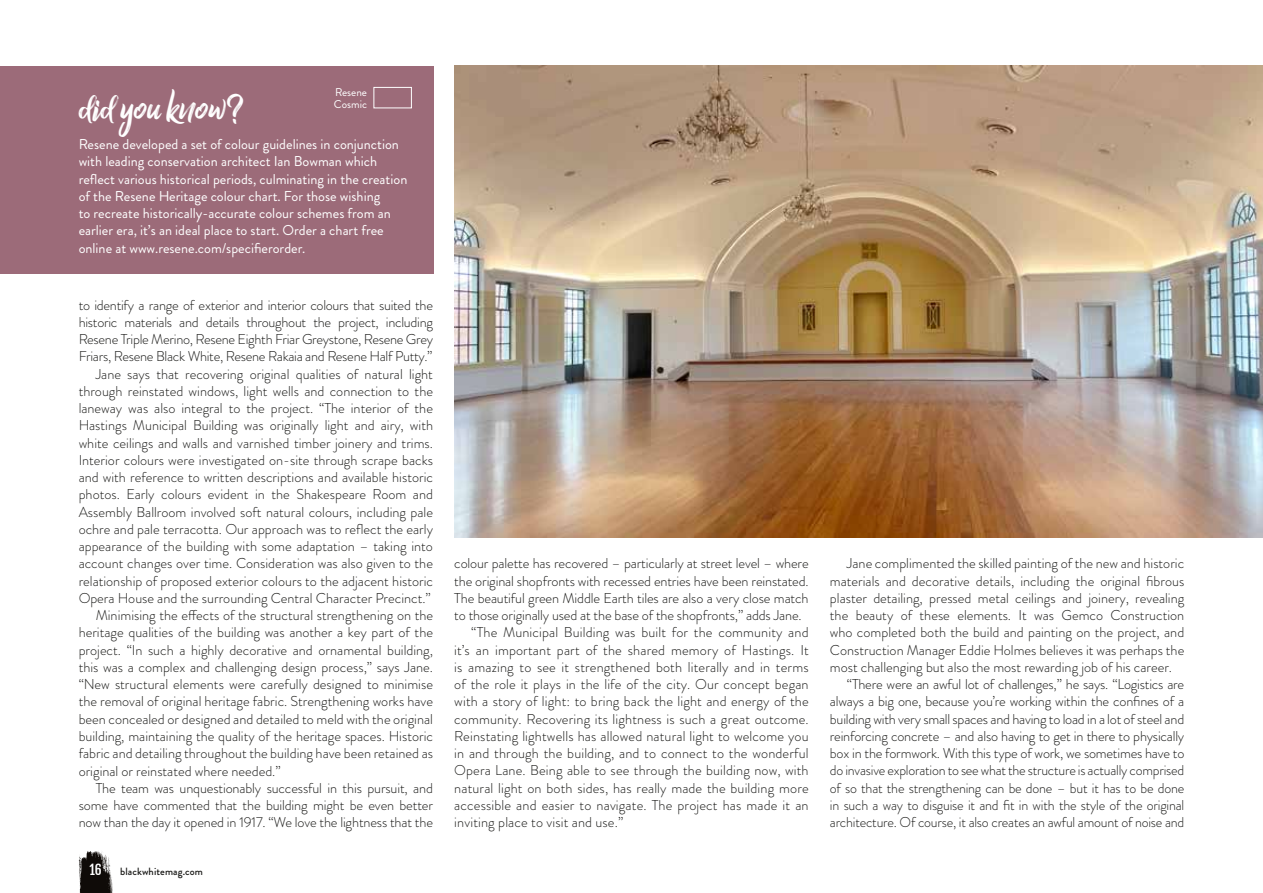
<style>
.page{position:relative;width:1263px;height:893px;background:#fff}
.page>*{position:absolute;margin:0;border:0;box-sizing:border-box;transform-origin:0 0}
.t1{font:42px "Billy Ohio";color:#fff}
.t2{font:300 14.25px "Brandon Grotesque";color:#1a1a18}
.t3{font:14.25px/17.2px "Brandon Grotesque";color:#fff}
.t4{font:300 14.25px "Brandon Grotesque";letter-spacing:-.02em;color:#1a1a18}
.t5{font:13.5px "Fjalla One";color:#fff}
.t6{font:11.25px/12.8px "Brandon Grotesque";color:#fff}
.t7{font:500 10.5px "Brandon Grotesque";letter-spacing:.01em;color:#1a1a18}
.s1{font-family:"Billy Ohio Dua"}
</style>
<div class="page">
<div style="left:0;top:66px;width:433px;height:208px;background:#9c6b79"></div>
<div style="left:373px;top:87px;width:39px;height:21px;border:1px solid #fff"></div>
<img style="left:454px;top:66px;width:809px;height:471px">
<svg style="left:79px;top:851px;width:34px;height:42px"></svg>
<p class="t6" style="left:334px;top:85px;width:35px">Resene<br>Cosmic</p>
<h1 class="t1" style="left:79px;top:81px;width:165px">did you know<span class="s1">?</span></h1>
<p class="t3" style="left:79px;top:136px;width:330px">Resene developed a set of colour guidelines in conjunction with leading conservation architect Ian Bowman which reflect various historical periods, culminating in the creation of the Resene Heritage colour chart. For those wishing<br>to recreate historically-accurate colour schemes from an earlier era, it’s an ideal place to start. Order a chart free online at www.resene.com/specifierorder.</p>
<p class="t4" style="left:79px;top:295px;width:356px">to identify a range of exterior and interior colours that suited the</p>
<p class="t4" style="left:79px;top:312px;width:356px">historic materials and details throughout the project, including</p>
<p class="t4" style="left:79px;top:329px;width:356px">Resene Triple Merino, Resene Eighth Friar Greystone, Resene Grey</p>
<p class="t4" style="left:79px;top:347px;width:355px">Friars, Resene Black White, Resene Rakaia and Resene Half Putty.”</p>
<p class="t2" style="left:96px;top:364px;width:339px">Jane says that recovering original qualities of natural light</p>
<p class="t2" style="left:79px;top:381px;width:356px">through reinstated windows, light wells and connection to the</p>
<p class="t2" style="left:79px;top:398px;width:356px">laneway was also integral to the project. “The interior of the</p>
<p class="t2" style="left:79px;top:416px;width:356px">Hastings Municipal Building was originally light and airy, with</p>
<p class="t2" style="left:79px;top:433px;width:356px">white ceilings and walls and varnished timber joinery and trims.</p>
<p class="t2" style="left:79px;top:450px;width:356px">Interior colours were investigated on-site through scrape backs</p>
<p class="t2" style="left:79px;top:467px;width:356px">and with reference to written descriptions and available historic</p>
<p class="t2" style="left:79px;top:485px;width:356px">photos. Early colours evident in the Shakespeare Room and</p>
<p class="t2" style="left:79px;top:502px;width:356px">Assembly Ballroom involved soft natural colours, including pale</p>
<p class="t2" style="left:79px;top:519px;width:356px">ochre and pale terracotta. Our approach was to reflect the early</p>
<p class="t2" style="left:79px;top:536px;width:356px">appearance of the building with some adaptation – taking into</p>
<p class="t2" style="left:79px;top:554px;width:356px">account changes over time. Consideration was also given to the</p>
<p class="t2" style="left:79px;top:571px;width:356px">relationship of proposed exterior colours to the adjacent historic</p>
<p class="t2" style="left:79px;top:588px;width:354px">Opera House and the surrounding Central Character Precinct.”</p>
<p class="t2" style="left:96px;top:605px;width:339px">Minimising the effects of the structural strengthening on the</p>
<p class="t2" style="left:79px;top:623px;width:356px">heritage qualities of the building was another a key part of the</p>
<p class="t2" style="left:79px;top:640px;width:356px">project. “In such a highly decorative and ornamental building,</p>
<p class="t2" style="left:79px;top:657px;width:356px">this was a complex and challenging design process,” says Jane.</p>
<p class="t2" style="left:79px;top:675px;width:356px">“New structural elements were carefully designed to minimise</p>
<p class="t2" style="left:79px;top:692px;width:356px">the removal of original heritage fabric. Strengthening works have</p>
<p class="t2" style="left:79px;top:709px;width:356px">been concealed or designed and detailed to meld with the original</p>
<p class="t2" style="left:79px;top:726px;width:356px">building, maintaining the quality of the heritage spaces. Historic</p>
<p class="t2" style="left:79px;top:744px;width:356px">fabric and detailing throughout the building have been retained as</p>
<p class="t2" style="left:79px;top:761px;width:204px">original or reinstated where needed.”</p>
<p class="t2" style="left:96px;top:778px;width:339px">The team was unquestionably successful in this pursuit, and</p>
<p class="t2" style="left:79px;top:795px;width:356px">some have commented that the building might be even better</p>
<p class="t2" style="left:79px;top:813px;width:356px">now than the day it opened in 1917. “We love the lightness that the</p>
<p class="t5" style="left:89px;top:861px;width:14px">16</p>
<p class="t7" style="left:120px;top:864px;width:84px">blackwhitemag.com</p>
<p class="t2" style="left:454px;top:554px;width:356px">colour palette has recovered – particularly at street level – where</p>
<p class="t2" style="left:454px;top:571px;width:356px">the original shopfronts with recessed entries have been reinstated.</p>
<p class="t2" style="left:454px;top:588px;width:356px">The beautiful green Middle Earth tiles are also a very close match</p>
<p class="t2" style="left:454px;top:605px;width:349px">to those originally used at the base of the shopfronts,” adds Jane.</p>
<p class="t2" style="left:471px;top:623px;width:339px">“The Municipal Building was built for the community and</p>
<p class="t2" style="left:454px;top:640px;width:356px">it’s an important part of the shared memory of Hastings. It</p>
<p class="t2" style="left:454px;top:657px;width:356px">is amazing to see it strengthened both literally and in terms</p>
<p class="t2" style="left:454px;top:674px;width:356px">of the role it plays in the life of the city. Our concept began</p>
<p class="t2" style="left:454px;top:692px;width:356px">with a story of light: to bring back the light and energy of the</p>
<p class="t2" style="left:454px;top:709px;width:356px">community. Recovering its lightness is such a great outcome.</p>
<p class="t2" style="left:454px;top:726px;width:356px">Reinstating lightwells has allowed natural light to welcome you</p>
<p class="t2" style="left:454px;top:743px;width:356px">in and through the building, and to connect to the wonderful</p>
<p class="t2" style="left:454px;top:761px;width:356px">Opera Lane. Being able to see through the building now, with</p>
<p class="t2" style="left:454px;top:778px;width:356px">natural light on both sides, has really made the building more</p>
<p class="t2" style="left:454px;top:795px;width:356px">accessible and easier to navigate. The project has made it an</p>
<p class="t2" style="left:454px;top:812px;width:171px">inviting place to visit and use.”</p>
<p class="t2" style="left:847px;top:554px;width:339px">Jane complimented the skilled painting of the new and historic</p>
<p class="t2" style="left:830px;top:571px;width:356px">materials and decorative details, including the original fibrous</p>
<p class="t2" style="left:830px;top:588px;width:356px">plaster detailing, pressed metal ceilings and joinery, revealing</p>
<p class="t2" style="left:830px;top:605px;width:356px">the beauty of these elements. It was Gemco Construction</p>
<p class="t2" style="left:830px;top:623px;width:356px">who completed both the build and painting on the project, and</p>
<p class="t2" style="left:830px;top:640px;width:356px">Construction Manager Eddie Holmes believes it was perhaps the</p>
<p class="t2" style="left:830px;top:657px;width:343px">most challenging but also the most rewarding job of his career.</p>
<p class="t2" style="left:847px;top:675px;width:339px">“There were an awful lot of challenges,” he says. “Logistics are</p>
<p class="t2" style="left:830px;top:692px;width:356px">always a big one, because you’re working within the confines of a</p>
<p class="t2" style="left:830px;top:709px;width:356px">building with very small spaces and having to load in a lot of steel and</p>
<p class="t2" style="left:830px;top:726px;width:356px">reinforcing concrete – and also having to get in there to physically</p>
<p class="t2" style="left:830px;top:744px;width:356px">box in the formwork. With this type of work, we sometimes have to</p>
<p class="t2" style="left:830px;top:761px;width:356px">do invasive exploration to see what the structure is actually comprised</p>
<p class="t2" style="left:830px;top:778px;width:356px">of so that the strengthening can be done – but it has to be done</p>
<p class="t2" style="left:830px;top:795px;width:356px">in such a way to disguise it and fit in with the style of the original</p>
<p class="t2" style="left:830px;top:812px;width:356px">architecture. Of course, it also creates an awful amount of noise and</p>
</div>
